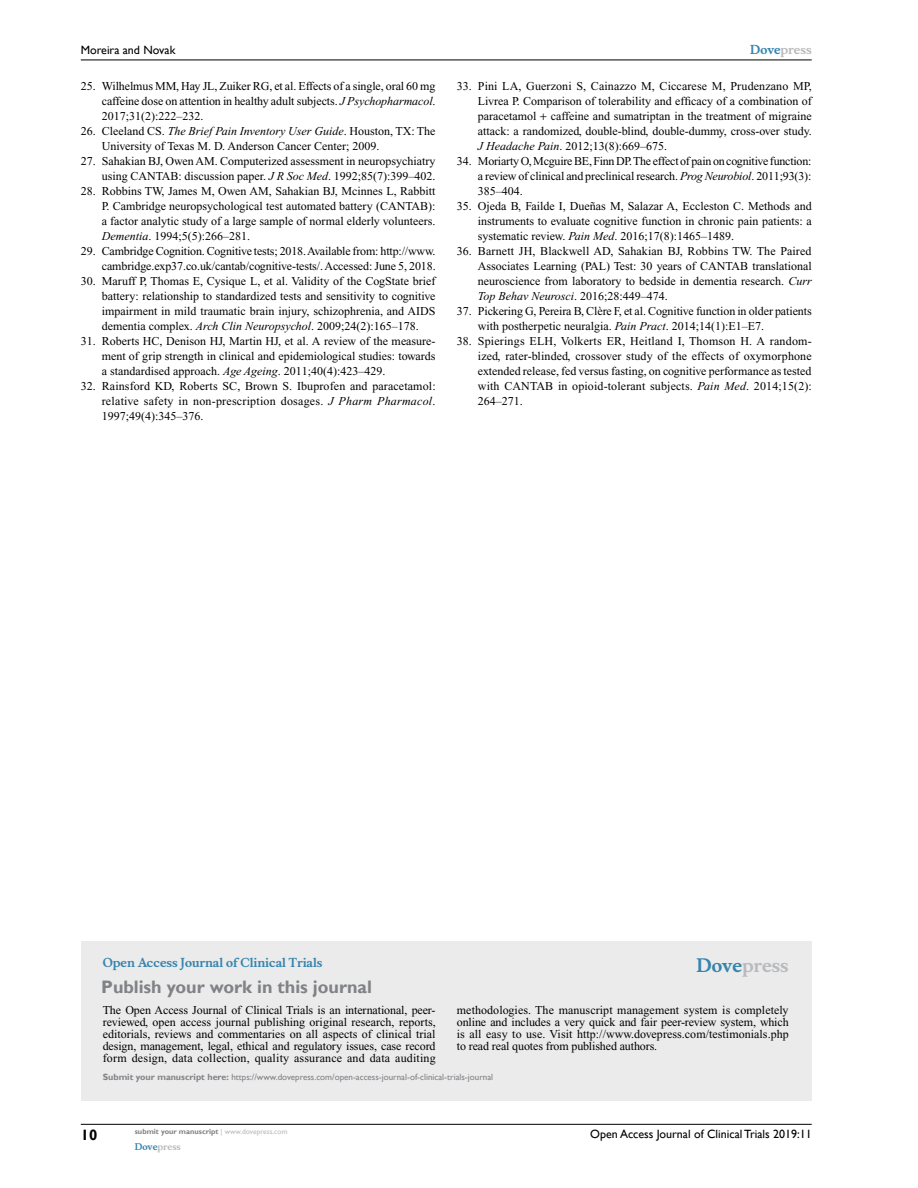
<style>
.page{position:relative;width:918px;height:1188px;background:#fff}
.page>*{position:absolute;margin:0;border:0;box-sizing:border-box;transform-origin:0 0}
.t1{font:700 18px "Gill Sans";color:#808285}
.t2{font:700 18px "Musee";color:#b8babc}
.t3{font:700 15px "Gill Sans";color:#000}
.t4{font:12px/15px "Times New Roman";color:#000;text-align:justify}
.t5{font:12px "Gill Sans";color:#000}
.t6{font:700 12px "Musee";color:#3785ad}
.t7{font:700 12px "Musee";color:#b8babc}
.t8{font:9px "Gill Sans";color:#808285}
.t9{font:700 9px "Musee";color:#b8babc}
.t10{font:700 7.5px "Gill Sans";color:#808285}
.s1{font-style:italic}
.s2{color:#3785ad}
.s3{font-weight:700}
.s4{font-weight:400;color:#b8babc}
</style>
<div class="page">
<div style="left:81px;top:941px;width:731px;height:159px;background:#ebebec"></div>
<hr style="left:81px;top:1124px;width:731px;height:1px;background:#000">
<hr style="left:81px;top:60px;width:731px;height:1px;background:#000">
<p class="t5" style="left:81px;top:43px;width:96px">Moreira and Novak</p>
<p class="t4" style="left:102px;top:79px;width:335px;text-indent:-21px">25. Wilhelmus MM, Hay JL, Zuiker RG, et al. Effects of a single, oral 60 mg caffeine dose on attention in healthy adult subjects. <span class="s1">J Psychopharmacol</span>.<br>2017;31(2):222–232.</p>
<p class="t4" style="left:102px;top:124px;width:335px;text-indent:-21px">26. Cleeland CS. <span class="s1">The Brief Pain Inventory User Guide</span>. Houston, TX: The<br>University of Texas M. D. Anderson Cancer Center; 2009.</p>
<p class="t4" style="left:81px;top:154px;width:356px;text-align:right">27. Sahakian BJ, Owen AM. Computerized assessment in neuropsychiatry using CANTAB: discussion paper. <span class="s1">J R Soc Med</span>. 1992;85(7):399–402.</p>
<p class="t4" style="left:102px;top:184px;width:335px;text-indent:-21px">28. Robbins TW, James M, Owen AM, Sahakian BJ, Mcinnes L, Rabbitt P. Cambridge neuropsychological test automated battery (CANTAB): a factor analytic study of a large sample of normal elderly volunteers.<br><span class="s1">Dementia</span>. 1994;5(5):266–281.</p>
<p class="t4" style="left:81px;top:244px;width:356px;text-align:right">29. Cambridge Cognition. Cognitive tests; 2018. Available from: http://www. cambridge.exp37.co.uk/cantab/cognitive-tests/. Accessed: June 5, 2018.</p>
<p class="t4" style="left:102px;top:274px;width:335px;text-indent:-21px">30. Maruff P, Thomas E, Cysique L, et al. Validity of the CogState brief battery: relationship to standardized tests and sensitivity to cognitive impairment in mild traumatic brain injury, schizophrenia, and AIDS dementia complex. <span class="s1">Arch Clin Neuropsychol</span>. 2009;24(2):165–178.</p>
<p class="t4" style="left:102px;top:334px;width:335px;text-indent:-21px">31. Roberts HC, Denison HJ, Martin HJ, et al. A review of the measure&shy;ment of grip strength in clinical and epidemiological studies: towards a standardised approach. <span class="s1">Age Ageing</span>. 2011;40(4):423–429.</p>
<p class="t4" style="left:102px;top:379px;width:335px;text-indent:-21px">32. Rainsford KD, Roberts SC, Brown S. Ibuprofen and paracetamol: relative safety in non-prescription dosages. <span class="s1">J Pharm Pharmacol</span>.<br>1997;49(4):345–376.</p>
<p class="t7" style="left:750px;top:43px;width:63px"><span class="s2">Dove</span>press</p>
<p class="t4" style="left:478px;top:79px;width:335px;text-indent:-21px">33. Pini LA, Guerzoni S, Cainazzo M, Ciccarese M, Prudenzano MP, Livrea P. Comparison of tolerability and efficacy of a combination of paracetamol caffeine and sumatriptan in the treatment of migraine attack: a randomized, double-blind, double-dummy, cross-over study.<br><span class="s1">J Headache Pain</span>. 2012;13(8):669–675.</p>
<p class="t4" style="left:478px;top:154px;width:335px;text-indent:-21px">34. Moriarty O, Mcguire BE, Finn DP. The effect of pain on cognitive function: a review of clinical and preclinical research. <span class="s1">Prog Neurobiol</span>. 2011;93(3):<br>385–404.</p>
<p class="t4" style="left:478px;top:199px;width:335px;text-indent:-21px">35. Ojeda B, Failde I, Dueñas M, Salazar A, Eccleston C. Methods and instruments to evaluate cognitive function in chronic pain patients: a systematic review. <span class="s1">Pain Med</span>. 2016;17(8):1465–1489.</p>
<p class="t4" style="left:478px;top:244px;width:335px;text-indent:-21px">36. Barnett JH, Blackwell AD, Sahakian BJ, Robbins TW. The Paired Associates Learning (PAL) Test: 30 years of CANTAB translational neuroscience from laboratory to bedside in dementia research. <span class="s1">Curr Top Behav Neurosci</span>. 2016;28:449–474.</p>
<p class="t4" style="left:478px;top:304px;width:335px;text-indent:-21px">37. Pickering G, Pereira B, Clère F, et al. Cognitive function in older patients with postherpetic neuralgia. <span class="s1">Pain Pract</span>. 2014;14(1):E1–E7.</p>
<p class="t4" style="left:478px;top:334px;width:336px;text-indent:-21px">38. Spierings ELH, Volkerts ER, Heitland I, Thomson H. A random&shy;ized, rater-blinded, crossover study of the effects of oxymorphone extended release, fed versus fasting, on cognitive performance as tested with CANTAB in opioid-tolerant subjects. <span class="s1">Pain Med</span>. 2014;15(2):<br>264–271.</p>
<p class="t6" style="left:103px;top:956px;width:221px">Open Access Journal of Clinical Trials</p>
<h1 class="t1" style="left:101px;top:976px;width:272px">Publish your work in this journal</h1>
<h1 class="t2" style="left:697px;top:955px;width:94px"><span class="s2">Dove</span>press</h1>
<p class="t4" style="left:103px;top:1004px;width:335px;line-height:12px">The Open Access Journal of Clinical Trials is an international, peer&shy;reviewed, open access journal publishing original research, reports, editorials, reviews and commentaries on all aspects of clinical trial design, management, legal, ethical and regulatory issues, case record form design, data collection, quality assurance and data auditing</p>
<p class="t4" style="left:457px;top:1004px;width:333px;line-height:12px">methodologies. The manuscript management system is completely online and includes a very quick and fair peer-review system, which is all easy to use. Visit http://www.dovepress.com/testimonials.php to read real quotes from published authors.</p>
<p class="t8" style="left:103px;top:1072px;width:392px"><span class="s3">Submit your manuscript here:</span> https://www.dovepress.com/open-access-journal-of-clinical-trials-journal</p>
<p class="t3" style="left:81px;top:1126px;width:18px">10</p>
<p class="t10" style="left:135px;top:1127px;width:154px">submit your manuscript <span class="s4">| www.dovepress.com</span></p>
<p class="t9" style="left:135px;top:1141px;width:48px"><span class="s2">Dove</span>press</p>
<p class="t5" style="left:590px;top:1127px;width:223px">Open Access Journal of Clinical Trials 2019:11</p>
</div>
